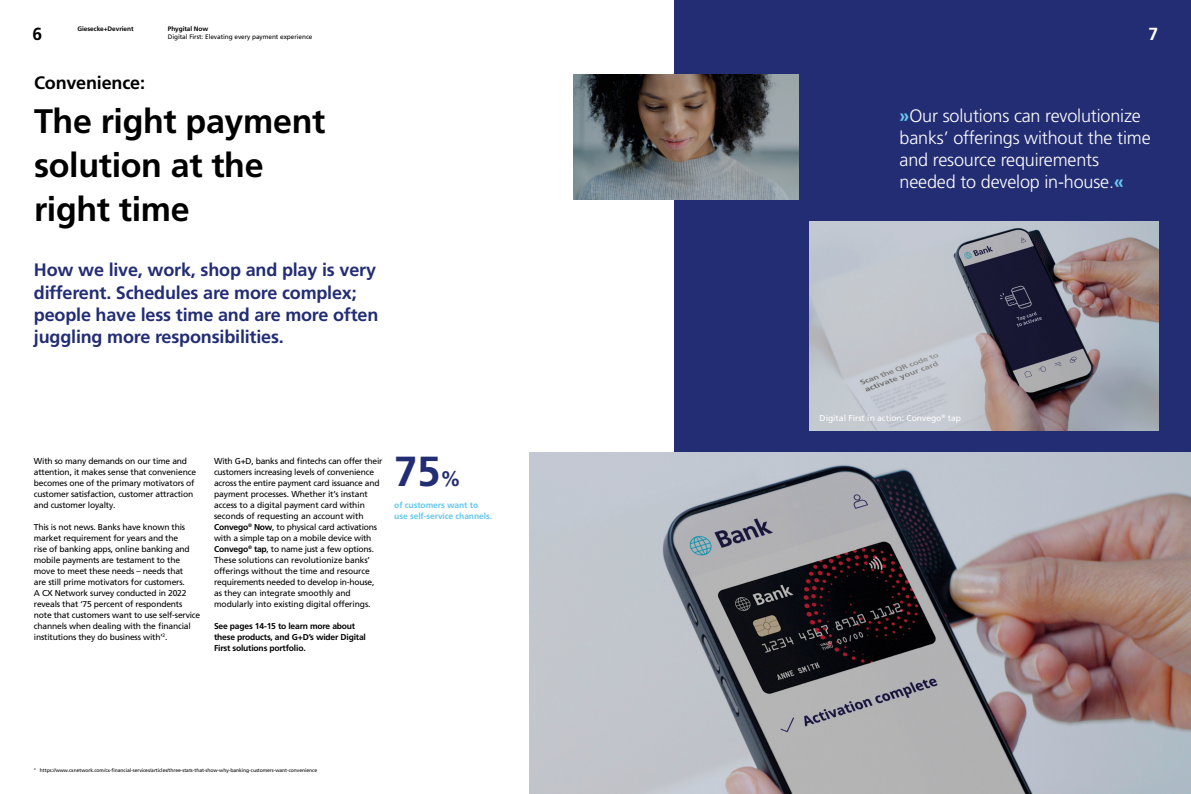
<style>
.page{position:relative;width:1191px;height:794px;background:#fff}
.page>*{position:absolute;margin:0;border:0;box-sizing:border-box;transform-origin:0 0}
.t1{font:700 42px "Frutiger LT Pro";color:#232d74}
.t2{font:700 34px/44px "Frutiger LT Pro";letter-spacing:-.01em;color:#000}
.t3{font:700 18px/22px "Frutiger LT Pro";letter-spacing:-.01em;color:#232d74}
.t4{font:300 18px/22px "Frutiger LT Pro";letter-spacing:-.01em;color:#fff}
.t5{font:700 18px "Frutiger LT Pro";letter-spacing:-.01em;color:#000}
.t6{font:700 17.5px "Frutiger LT Pro";color:#000}
.t7{font:700 17.5px "Frutiger LT Pro";color:#fff}
.t8{font:8.5px/11px "Frutiger LT Pro";letter-spacing:-.02em;color:#000}
.t9{font:700 8.5px/11px "Frutiger LT Pro";letter-spacing:-.02em;color:#000}
.t10{font:700 8.5px/11px "Frutiger LT Pro";letter-spacing:-.01em;color:#65c7ee}
.t11{font:8.5px "Frutiger LT Pro";color:#fff}
.t12{font:6.5px "Frutiger LT Pro";letter-spacing:-.01em;color:#000}
.t13{font:700 6.5px "Frutiger LT Pro";letter-spacing:-.01em;color:#000}
.t14{font:5px "Frutiger LT Pro";letter-spacing:-.01em;color:#000}
.s1{font-weight:700}
.s2{font-size:21px}
.s3{font-weight:700;color:#65c7ee}
</style>
<div class="page">
<div style="left:674px;top:0;width:517px;height:794px;background:#232d74"></div>
<img style="left:809px;top:221px;width:349px;height:209px">
<img style="left:529px;top:452px;width:662px;height:342px">
<img style="left:573px;top:75px;width:225px;height:124px">
<p class="t13" style="left:78px;top:25px;width:57px">Giesecke+Devrient</p>
<p class="t13" style="left:168px;top:25px;width:42px">Phygital Now</p>
<p class="t12" style="left:168px;top:33px;width:146px">Digital First: Elevating every payment experience</p>
<h3 class="t6" style="left:33px;top:23px;width:11px">6</h3>
<h3 class="t7" style="left:1148px;top:23px;width:11px">7</h3>
<h3 class="t5" style="left:34px;top:72px;width:113px">Convenience:</h3>
<h2 class="t2" style="left:34px;top:100px;width:293px">The right payment solution at the right time</h2>
<h3 class="t3" style="left:34px;top:259px;width:346px">How we live, work, shop and play is very different. Schedules are more complex; people have less time and are more often juggling more responsibilities.</h3>
<p class="t8" style="left:34px;top:455px;width:164px">With so many demands on our time and attention, it makes sense that convenience becomes one of the primary motivators of customer satisfaction, customer attraction and customer loyalty.</p>
<p class="t8" style="left:34px;top:521px;width:168px">This is not news. Banks have known this market requirement for years and the<br>rise of banking apps, online banking and mobile payments are testament to the move to meet these needs – needs that<br>are still prime motivators for customers.<br>A CX Network survey conducted in 2022 reveals that ‘75 percent of respondents note that customers want to use self-service channels when dealing with the financial institutions they do business with’<sup>2</sup>.</p>
<p class="t8" style="left:214px;top:455px;width:170px">With G+D, banks and fintechs can offer their customers increasing levels of convenience across the entire payment card issuance and payment processes. Whether it’s instant access to a digital payment card within seconds of requesting an account with <span class="s1">Convego</span><sup>®</sup> <span class="s1">Now</span>, to physical card activations with a simple tap on a mobile device with <span class="s1">Convego</span><sup>®</sup> <span class="s1">tap</span>, to name just a few options.<br>These solutions can revolutionize banks’ offerings without the time and resource requirements needed to develop in-house, as they can integrate smoothly and modularly into existing digital offerings.</p>
<p class="t9" style="left:214px;top:620px;width:153px">See pages 14-15 to learn more about these products, and G+D’s wider Digital<br>First solutions portfolio.</p>
<h1 class="t1" style="left:394px;top:446px;width:68px">75<span class="s2">%</span></h1>
<p class="t10" style="left:394px;top:499px;width:99px">of customers want to use self-service channels.</p>
<p class="t14" style="left:34px;top:767px;width:284px"><sup>2</sup> https://www.cxnetwork.com/cx-financial-services/articles/three-stats-that-show-why-banking-customers-want-convenience</p>
<h3 class="t4" style="left:899px;top:105px;width:252px"><span class="s3">»</span>Our solutions can revolutionize banks’ offerings without the time and resource requirements needed to develop in-house.<span class="s3">«</span></h3>
<p class="t11" style="left:819px;top:412px;width:143px">Digital First in action: Convego<sup>®</sup> tap</p>
</div>
